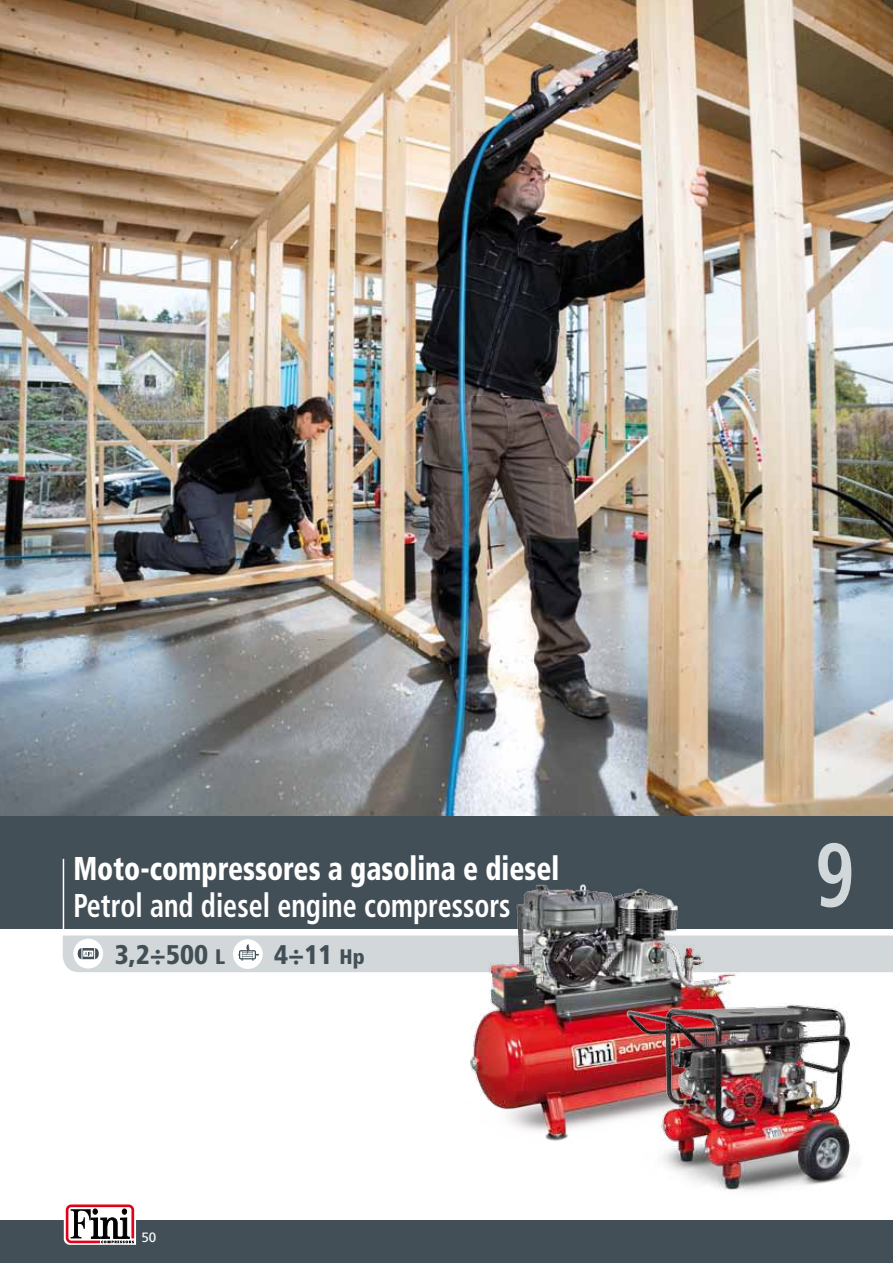
<style>
.page{position:relative;width:893px;height:1263px;background:#fff}
.page>*{position:absolute;margin:0;border:0;box-sizing:border-box;transform-origin:0 0}
.t1{font:700 condensed 90px "Frutiger LT Std";color:#d2d7da;scale:.85 1}
.t2{font:900 condensed 33px "Frutiger LT Std";color:#fff;scale:.85 1}
.t3{font:700 condensed 33px "Frutiger LT Std";color:#fff;scale:.85 1}
.t4{font:900 condensed 27px "Frutiger LT Std";color:#434f57}
.t5{font:13.5px "Frutiger LT Std";color:#fff}
.s1{font-size:21px}
</style>
<div class="page">
<div style="left:0;top:1220px;width:893px;height:43px;background:#434f57"></div>
<svg style="left:64px;top:1204px;width:72px;height:41px"></svg>
<img style="left:0;top:0;width:893px;height:816px">
<div style="left:0;top:816px;width:893px;height:113px;background:#434f57"></div>
<svg style="left:63px;top:935px;width:830px;height:37px;background:#d3d8db"></svg>
<hr style="left:63px;top:859px;width:1px;height:70px;background:#fff">
<img style="left:454px;top:884px;width:300px;height:257px">
<img style="left:616px;top:985px;width:235px;height:207px">
<p class="t2" style="left:73px;top:849px;width:573px">Moto-compressores a gasolina e diesel</p>
<p class="t3" style="left:73px;top:885px;width:516px">Petrol and diesel engine compressors</p>
<p class="t4" style="left:115px;top:939px;width:112px">3,2÷500 <span class="s1">L</span></p>
<p class="t4" style="left:274px;top:938px;width:92px">4÷11 <span class="s1">Hp</span></p>
<p class="t5" style="left:141px;top:1230px;width:17px">50</p>
<h1 class="t1" style="left:815px;top:822px;width:48px">9</h1>
</div>
